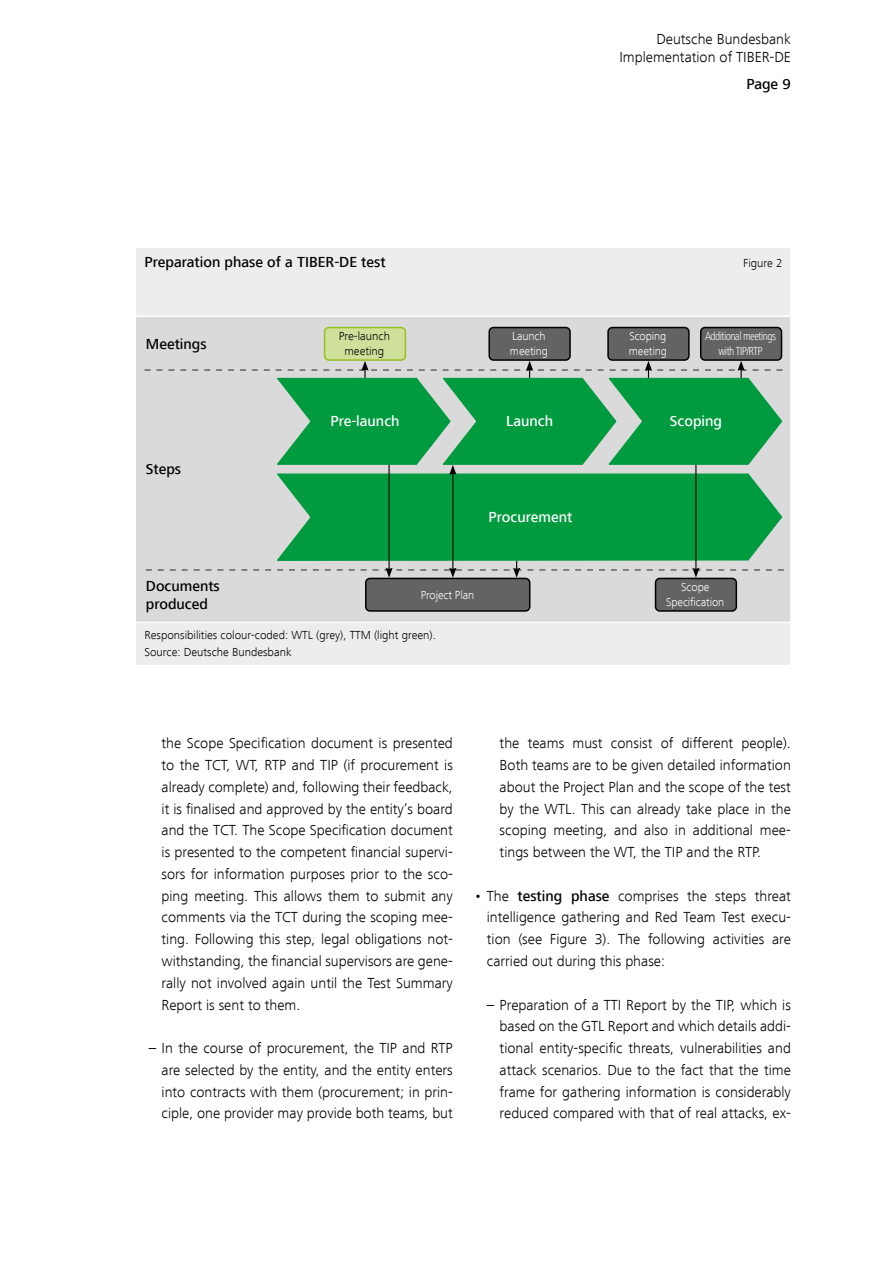
<style>
.page{position:relative;width:893px;height:1263px;background:#fff}
.page>*{position:absolute;margin:0;border:0;box-sizing:border-box;transform-origin:0 0}
.Fließtext_P{font:300 15px/21.8px "Frutiger Next LTCE";color:#000;text-align:justify}
.t1{font:500 15px/18px "Frutiger Next LTCE";color:#000}
.t2{font:500 15px "Frutiger Next LTCE";color:#fff}
.t3{font:300 12px/17.5px "Frutiger Next LTCE";color:#000}
.t4{font:300 12px/15px "Frutiger Next LTCE";letter-spacing:-.01em;color:#fff}
.t5{font:300 condensed 12px "Frutiger Next LTCE";letter-spacing:-.05em;color:#fff}
.s1{font-weight:500}
</style>
<div class="page">
<div style="left:136px;top:248px;width:654px;height:417px;background:#ededed"></div>
<div style="left:136px;top:316px;width:655px;height:306px;background:#dadada"></div>
<hr style="left:136px;top:315px;width:655px;height:2px;background:#fff">
<hr style="left:790px;top:317px;width:1px;height:305px;background:#fff">
<hr style="left:136px;top:622px;width:655px;height:1px;background:#fff">
<div style="left:608px;top:328px;width:81px;height:32px;background:#646363;border-radius:4px"></div>
<div style="left:607px;top:327px;width:83px;height:34px;border:2px solid #000;border-radius:4px"></div>
<div style="left:489px;top:328px;width:81px;height:32px;background:#646363;border-radius:4px"></div>
<div style="left:488px;top:327px;width:83px;height:34px;border:2px solid #000;border-radius:4px"></div>
<div style="left:325px;top:328px;width:80px;height:32px;background:#cfe09b;border-radius:4px"></div>
<div style="left:324px;top:327px;width:82px;height:34px;border:2px solid #95c11f;border-radius:4px"></div>
<div style="left:701px;top:328px;width:80px;height:32px;background:#646363;border-radius:4px"></div>
<div style="left:700px;top:327px;width:82px;height:34px;border:2px solid #000;border-radius:4px"></div>
<div style="left:366px;top:578px;width:164px;height:33px;background:#646363;border-radius:4px"></div>
<div style="left:365px;top:578px;width:165px;height:34px;border:2px solid #000;border-radius:4px"></div>
<div style="left:655px;top:578px;width:81px;height:33px;background:#646363;border-radius:4px"></div>
<div style="left:655px;top:578px;width:82px;height:34px;border:2px solid #000;border-radius:4px"></div>
<svg style="left:145px;top:361px;width:639px;height:217px"></svg>
<p class="Fließtext_P" style="left:619px;top:30px;width:173px;line-height:18.1px;text-align:right">Deutsche Bundesbank<br>Implementation of TIBER-DE</p>
<p class="t1" style="left:746px;top:75px;width:46px">Page 9</p>
<p class="t1" style="left:145px;top:253px;width:243px">Preparation phase of a TIBER-DE test</p>
<p class="t3" style="left:743px;top:254px;width:41px">Figure 2</p>
<p class="t3" style="left:339px;top:329px;width:53px;line-height:15px;text-align:center">Pre-launch meeting</p>
<p class="t5" style="left:705px;top:330px;width:72px">Additional meetings</p>
<p class="t4" style="left:510px;top:329px;width:40px">Launch meeting</p>
<p class="t4" style="left:629px;top:329px;width:40px">Scoping meeting</p>
<p class="t1" style="left:146px;top:335px;width:62px">Meetings</p>
<p class="t5" style="left:718px;top:345px;width:46px">with TIP/RTP</p>
<p class="t1" style="left:146px;top:460px;width:37px">Steps</p>
<p class="t1" style="left:146px;top:577px;width:75px">Documents produced</p>
<p class="t2" style="left:330px;top:413px;width:71px">Pre-launch</p>
<p class="t2" style="left:506px;top:413px;width:48px">Launch</p>
<p class="t2" style="left:670px;top:413px;width:53px">Scoping</p>
<p class="t2" style="left:489px;top:509px;width:85px">Procurement</p>
<p class="t4" style="left:421px;top:587px;width:55px">Project Plan</p>
<p class="t4" style="left:666px;top:580px;width:60px;text-align:center">Scope<br>Specification</p>
<p class="t3" style="left:145px;top:626px;width:293px">Responsibilities colour-coded: WTL (grey), TTM (light green).<br>Source: Deutsche Bundesbank</p>
<p class="Fließtext_P" style="left:162px;top:733px;width:293px">the Scope Specification document is presented to the TCT, WT, RTP and TIP (if procurement is already complete) and, following their feedback, it is finalised and approved by the entity’s board and the TCT. The Scope Specification document is presented to the competent financial supervi&shy;sors for information purposes prior to the sco&shy;ping meeting. This allows them to submit any comments via the TCT during the scoping mee&shy;ting. Following this step, legal obligations not&shy;withstanding, the financial supervisors are gene&shy;rally not involved again until the Test Summary Report is sent to them.</p>
<p class="Fließtext_P" style="left:162px;top:1037px;width:293px;text-indent:-13px">– In the course of procurement, the TIP and RTP are selected by the entity, and the entity enters into contracts with them (procurement; in prin&shy;ciple, one provider may provide both teams, but</p>
<p class="Fließtext_P" style="left:500px;top:733px;width:293px">the teams must consist of different people).<br>Both teams are to be given detailed information about the Project Plan and the scope of the test by the WTL. This can already take place in the scoping meeting, and also in additional mee&shy;tings between the WT, the TIP and the RTP.</p>
<p class="Fließtext_P" style="left:487px;top:885px;width:305px;text-indent:-13px">• The <span class="s1">testing phase</span> comprises the steps threat intelligence gathering and Red Team Test execu&shy;tion (see Figure 3). The following activities are carried out during this phase:</p>
<p class="Fließtext_P" style="left:500px;top:994px;width:293px;text-indent:-13px">– Preparation of a TTI Report by the TIP, which is based on the GTL Report and which details addi&shy;tional entity-specific threats, vulnerabilities and attack scenarios. Due to the fact that the time frame for gathering information is considerably reduced compared with that of real attacks, ex-</p>
</div>
